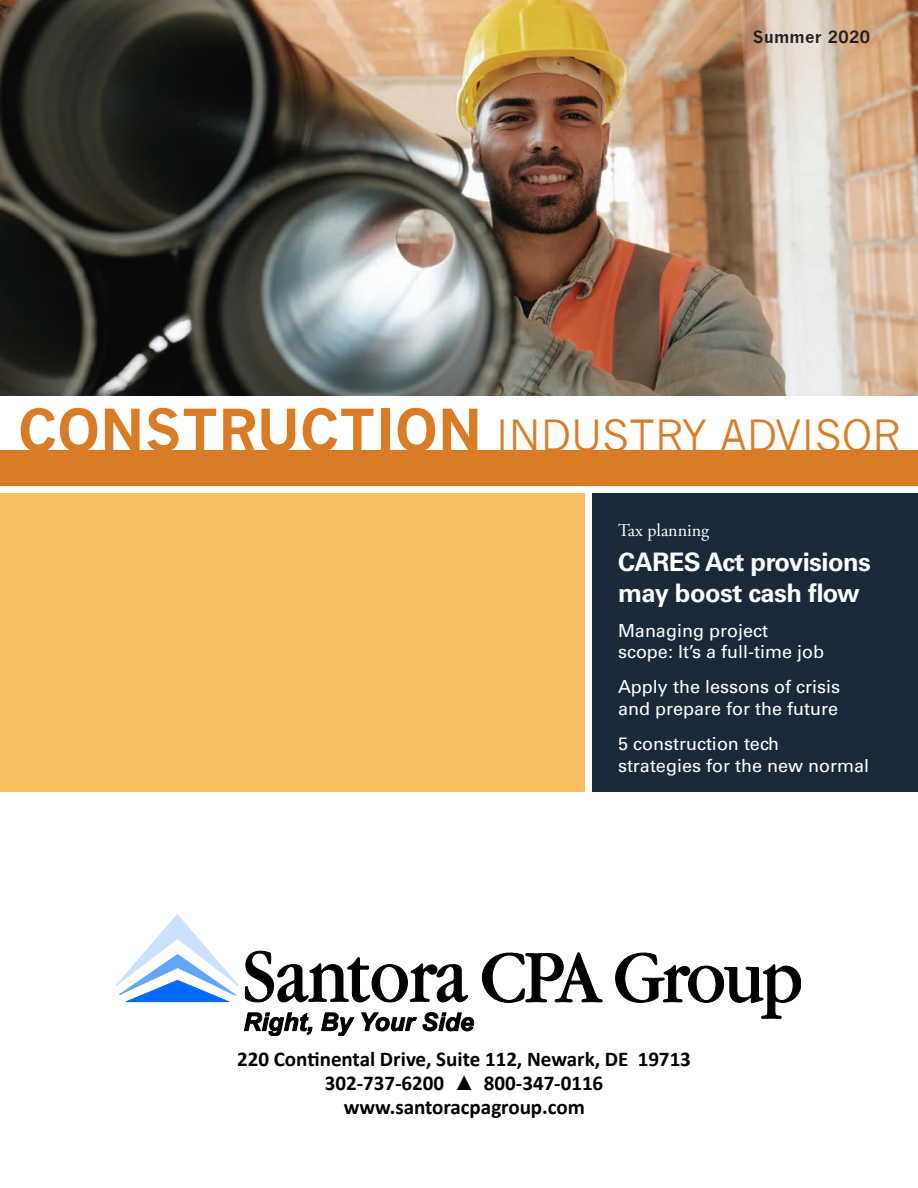
<style>
.page{position:relative;width:918px;height:1188px;background:#fff}
.page>*{position:absolute;margin:0;border:0;box-sizing:border-box;transform-origin:0 0}
.t1{font:42px "News Gothic";color:#da7c25}
.t2{font:700 25.5px/30.6px "Univers LT Std";letter-spacing:-.02em;color:#fff}
.t3{font:700 21px/24.2px "Calibri";color:#000;text-align:center}
.t4{font:18px/21.6px "Univers LT Std";color:#fff}
.t5{font:18px "Adobe Garamond Pro";color:#fff}
.t6{font:700 16.5px "News Gothic";letter-spacing:.02em;color:#231f20}
.s1{font-weight:700;font-size:57px}
.s2{font-family:"Times New Roman"}
</style>
<div class="page">
<svg style="left:116px;top:915px;width:122px;height:87px"></svg>
<svg style="left:245px;top:951px;width:223px;height:51px"></svg>
<svg style="left:482px;top:953px;width:120px;height:49px"></svg>
<svg style="left:616px;top:953px;width:185px;height:65px"></svg>
<svg style="left:244px;top:1013px;width:68px;height:23px"></svg>
<svg style="left:322px;top:1013px;width:32px;height:23px"></svg>
<svg style="left:362px;top:1013px;width:54px;height:18px"></svg>
<svg style="left:423px;top:1013px;width:51px;height:18px"></svg>
<div style="left:0;top:494px;width:585px;height:298px;background:#f8be60"></div>
<div style="left:592px;top:494px;width:326px;height:298px;background:#192939"></div>
<img style="left:0;top:0;width:918px;height:396px">
<div style="left:0;top:450px;width:918px;height:36px;background:#da7c25"></div>
<p class="t6" style="left:753px;top:26px;width:119px">Summer 2020</p>
<h1 class="t1" style="left:18px;top:412px;width:884px"><span class="s1">CONSTRUCTION</span> INDUSTRY ADVISOR</h1>
<p class="t5" style="left:618px;top:519px;width:93px">Tax planning</p>
<h2 class="t2" style="left:618px;top:547px;width:254px">CARES Act provisions may boost cash flow</h2>
<p class="t4" style="left:618px;top:620px;width:208px">Managing project scope: It’s a full-time job</p>
<p class="t4" style="left:618px;top:676px;width:224px">Apply the lessons of crisis and prepare for the future</p>
<p class="t4" style="left:618px;top:733px;width:253px">5 construction tech<br>strategies for the new normal</p>
<p class="t3" style="left:237px;top:1048px;width:455px">220 Continental Drive, Suite 112, Newark, DE 19713<br>302-737-6200 <span class="s2">▲</span> 800-347-0116 www.santoracpagroup.com</p>
</div>
